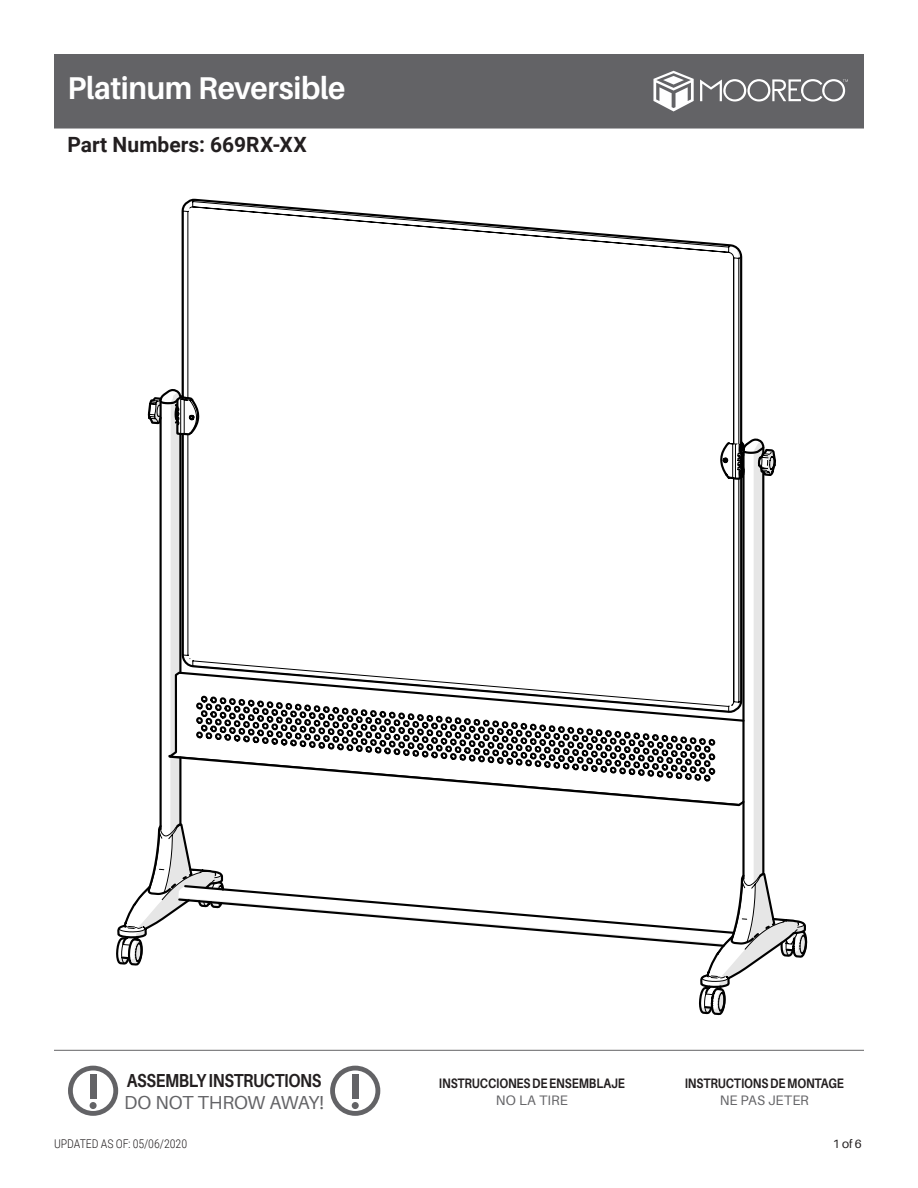
<style>
.page{position:relative;width:918px;height:1188px;background:#fff}
.page>*{position:absolute;margin:0;border:0;box-sizing:border-box;transform-origin:0 0}
.Large_Product_Name_H{font:700 31.5px "Aileron";letter-spacing:-.01em;color:#fff;scale:.95 1}
.SKU___Heading{font:700 21px "Roboto";color:#231f20}
.ASSEMBLY_INSTRUCTION{font:700 18.75px "Aileron";letter-spacing:-.025em;color:#231f20;scale:.84 1}
.DO_NOT_THROW_AWAY{font:18.75px "Aileron";letter-spacing:-.015em;color:#636366}
.ASSEMBLY_INSTRUCTION-2{font:700 13.65px "Aileron";letter-spacing:-.01em;color:#231f20;scale:.84 1}
.DO_NOT_THROW_AWAY-2{font:13.65px "Aileron";letter-spacing:.005em;color:#636366}
.Version{font:300 12px "Roboto Condensed";letter-spacing:-.005em;color:#231f20}
.parts_needed_center{font:12px "Aileron";color:#231f20}
</style>
<div class="page">
<div style="left:54px;top:54px;width:810px;height:75px;background:#636366;border:2px solid #636366"></div>
<svg style="left:68px;top:1066px;width:50px;height:50px"></svg>
<div style="left:90px;top:1074px;width:6px;height:25px;background:#636366"></div>
<div style="left:90px;top:1102px;width:7px;height:7px;background:#636366;border-radius:50%"></div>
<svg style="left:330px;top:1066px;width:50px;height:50px"></svg>
<div style="left:352px;top:1074px;width:6px;height:25px;background:#636366"></div>
<div style="left:352px;top:1102px;width:7px;height:7px;background:#636366;border-radius:50%"></div>
<hr style="left:54px;top:1050px;width:810px;height:1px;background:#636366">
<hr style="left:160px;top:401px;width:2px;height:428px;background:#000">
<hr style="left:179px;top:434px;width:2px;height:239px;background:#000">
<svg style="left:116px;top:822px;width:61px;height:144px"></svg>
<svg style="left:698px;top:918px;width:110px;height:133px"></svg>
<svg style="left:177px;top:441px;width:600px;height:507px"></svg>
<svg style="left:168px;top:671px;width:578px;height:136px"></svg>
<svg style="left:505px;top:721px;width:239px;height:84px"></svg>
<svg style="left:181px;top:199px;width:562px;height:515px"></svg>
<svg style="left:147px;top:126px;width:53px;height:314px"></svg>
<svg style="left:719px;top:437px;width:57px;height:45px"></svg>
<svg style="left:653px;top:71px;width:41px;height:40px"></svg>
<svg style="left:700px;top:79px;width:148px;height:23px"></svg>
<p class="Large_Product_Name_H" style="left:68px;top:71px;width:294px">Platinum Reversible</p>
<p class="SKU___Heading" style="left:68px;top:130px;width:241px">Part Numbers: 669RX-XX</p>
<p class="ASSEMBLY_INSTRUCTION" style="left:127px;top:1070px;width:233px">ASSEMBLY INSTRUCTIONS</p>
<p class="DO_NOT_THROW_AWAY" style="left:124px;top:1093px;width:202px">DO NOT THROW AWAY!</p>
<p class="Version" style="left:54px;top:1135px;width:135px">UPDATED AS OF: 05/06/2020</p>
<p class="ASSEMBLY_INSTRUCTION-2" style="left:439px;top:1076px;width:223px">INSTRUCCIONES DE ENSEMBLAJE</p>
<p class="DO_NOT_THROW_AWAY-2" style="left:496px;top:1093px;width:73px">NO LA TIRE</p>
<p class="ASSEMBLY_INSTRUCTION-2" style="left:685px;top:1076px;width:191px">INSTRUCTIONS DE MONTAGE</p>
<p class="DO_NOT_THROW_AWAY-2" style="left:720px;top:1093px;width:91px">NE PAS JETER</p>
<p class="parts_needed_center" style="left:833px;top:1137px;width:31px">1 of 6</p>
</div>
